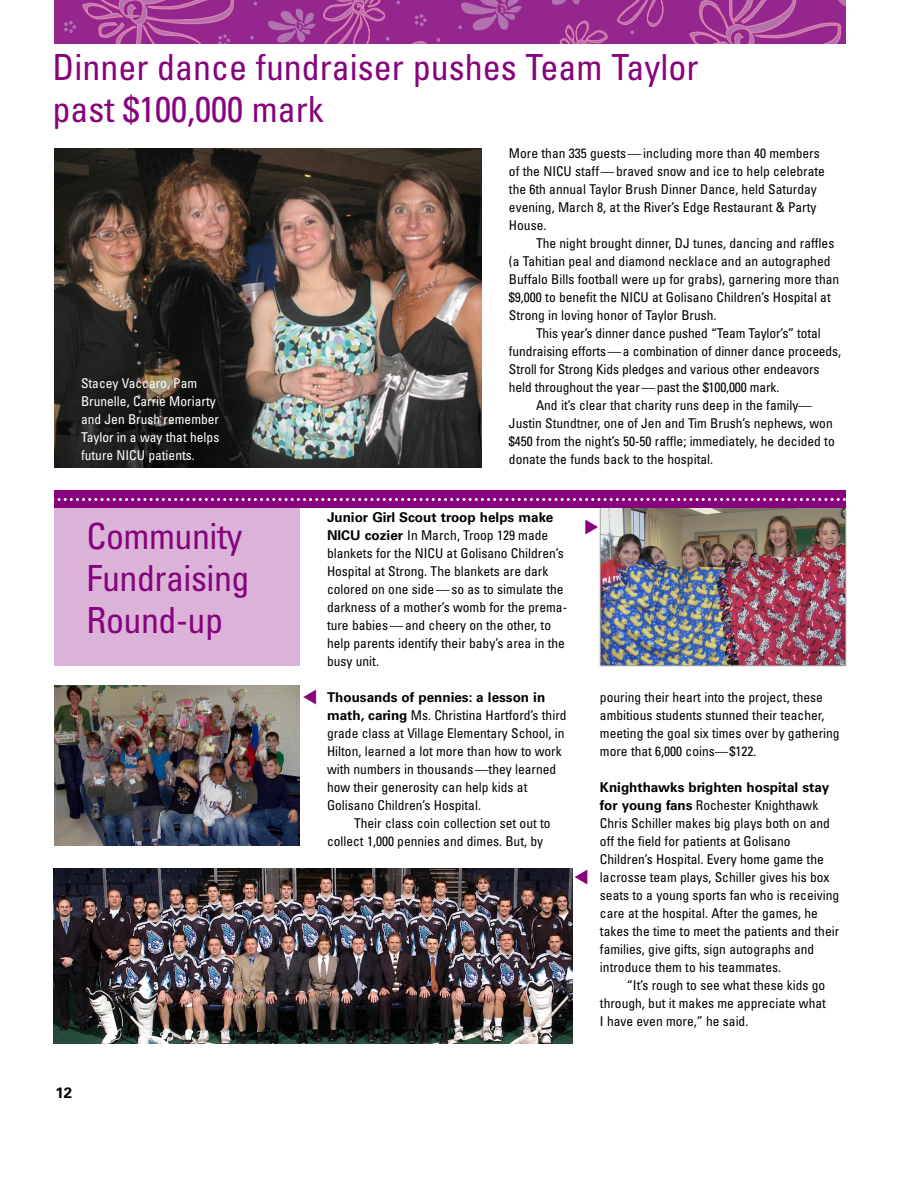
<style>
.page{position:relative;width:918px;height:1188px;background:#fff}
.page>*{position:absolute;margin:0;border:0;box-sizing:border-box;transform-origin:0 0}
.t1{font:condensed 36px/42px "Univers";color:#86037d}
.t2{font:700 15px "Univers";color:#000}
.t3{font:condensed 13.5px/18px "Univers";color:#000}
.t4{font:condensed 13.5px/18px "Univers";color:#fff}
.s1{font-weight:700;font-stretch:normal}
</style>
<div class="page">
<div style="left:54px;top:504px;width:246px;height:162px;background:#dbb3d8"></div>
<div style="left:54px;top:0;width:792px;height:44px;background:#95268e"></div>
<svg style="left:268px;top:8px;width:48px;height:35px"></svg>
<svg style="left:411px;top:41px;width:16px;height:3px"></svg>
<svg style="left:415px;top:14px;width:12px;height:12px"></svg>
<svg style="left:64px;top:0;width:170px;height:44px"></svg>
<svg style="left:437px;top:38px;width:3px;height:4px"></svg>
<svg style="left:458px;top:0;width:64px;height:31px"></svg>
<svg style="left:323px;top:0;width:67px;height:44px"></svg>
<svg style="left:396px;top:1px;width:4px;height:3px"></svg>
<svg style="left:250px;top:36px;width:4px;height:4px"></svg>
<svg style="left:689px;top:0;width:157px;height:44px"></svg>
<svg style="left:551px;top:0;width:113px;height:44px"></svg>
<img style="left:54px;top:148px;width:428px;height:320px">
<img style="left:602px;top:508px;width:242px;height:156px">
<div style="left:600px;top:502px;width:246px;height:164px;border:1px solid #a1a09f"></div>
<img style="left:54px;top:868px;width:519px;height:176px">
<img style="left:54px;top:686px;width:246px;height:160px">
<div style="left:54px;top:490px;width:792px;height:18px;background:#86037d"></div>
<svg style="left:54px;top:498px;width:792px;height:3px"></svg>
<h1 class="t1" style="left:52px;top:49px;width:647px">Dinner dance fundraiser pushes Team Taylor past $100,000 mark</h1>
<p class="t4" style="left:81px;top:375px;width:140px">Stacey Vaccaro, Pam<br>Brunelle, Carrie Moriarty and Jen Brush remember<br>Taylor in a way that helps future NICU patients.</p>
<h1 class="t1" style="left:87px;top:519px;width:165px">Community<br>Fundraising<br>Round-up</h1>
<p class="t2" style="left:56px;top:1087px;width:18px">12</p>
<p class="t3" style="left:509px;top:146px;width:317px">More than 335 guests — including more than 40 members of the NICU staff — braved snow and ice to help celebrate the 6th annual Taylor Brush Dinner Dance, held Saturday evening, March 8, at the River’s Edge Restaurant &amp; Party House.</p>
<p class="t3" style="left:509px;top:236px;width:332px;text-indent:27px">The night brought dinner, DJ tunes, dancing and raffles (a Tahitian peal and diamond necklace and an autographed Buffalo Bills football were up for grabs), garnering more than $9,000 to benefit the NICU at Golisano Children’s Hospital at Strong in loving honor of Taylor Brush.</p>
<p class="t3" style="left:536px;top:326px;width:286px">This year’s dinner dance pushed “Team Taylor’s” total</p>
<p class="t3" style="left:509px;top:344px;width:334px">fundraising efforts — a combination of dinner dance proceeds,</p>
<p class="t3" style="left:509px;top:362px;width:312px">Stroll for Strong Kids pledges and various other endeavors</p>
<p class="t3" style="left:509px;top:380px;width:272px">held throughout the year — past the $100,000 mark.</p>
<p class="t3" style="left:536px;top:398px;width:278px">And it’s clear that charity runs deep in the family—</p>
<p class="t3" style="left:509px;top:416px;width:325px">Justin Stundtner, one of Jen and Tim Brush’s nephews, won</p>
<p class="t3" style="left:509px;top:434px;width:327px">$450 from the night’s 50-50 raffle; immediately, he decided to</p>
<p class="t3" style="left:509px;top:452px;width:206px">donate the funds back to the hospital.</p>
<p class="t3" style="left:327px;top:509px;width:242px"><span class="s1">Junior Girl Scout troop helps make NICU cozier</span> In March, Troop 129 made blankets for the NICU at Golisano Children’s Hospital at Strong. The blankets are dark colored on one side — so as to simulate the darkness of a mother’s womb for the prema&shy;ture babies — and cheery on the other, to help parents identify their baby’s area in the busy unit.</p>
<p class="t3" style="left:327px;top:689px;width:241px"><span class="s1">Thousands of pennies: a lesson in math, caring</span> Ms. Christina Hartford’s third grade class at Village Elementary School, in Hilton, learned a lot more than how to work with numbers in thousands —they learned how their generosity can help kids at Golisano Children’s Hospital.</p>
<p class="t3" style="left:327px;top:815px;width:225px;text-indent:27px">Their class coin collection set out to collect 1,000 pennies and dimes. But, by</p>
<p class="t3" style="left:600px;top:689px;width:241px">pouring their heart into the project, these ambitious students stunned their teacher, meeting the goal six times over by gathering more that 6,000 coins—$122.</p>
<p class="t3" style="left:600px;top:779px;width:241px"><span class="s1">Knighthawks brighten hospital stay for young fans</span> Rochester Knighthawk Chris Schiller makes big plays both on and off the field for patients at Golisano Children’s Hospital. Every home game the lacrosse team plays, Schiller gives his box seats to a young sports fan who is receiving care at the hospital. After the games, he takes the time to meet the patients and their families, give gifts, sign autographs and introduce them to his teammates.</p>
<p class="t3" style="left:600px;top:977px;width:227px;text-align:justify;text-indent:27px">“It’s rough to see what these kids go through, but it makes me appreciate what I have even more,” he said.</p>
</div>
